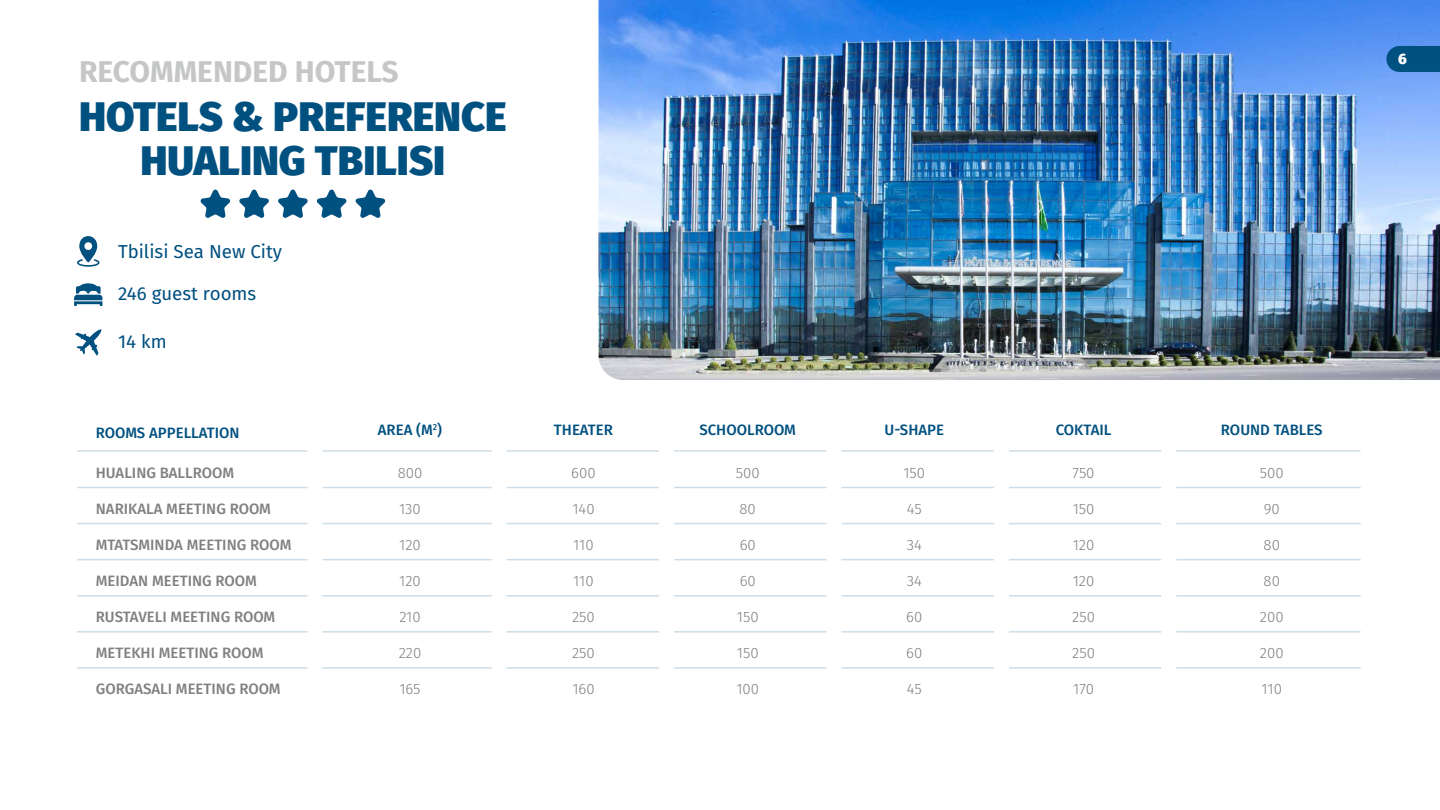
<style>
.page{position:relative;width:1440px;height:810px;background:#fff}
.page>*{position:absolute;margin:0;border:0;box-sizing:border-box;transform-origin:0 0}
.t1{font:800 41.25px/43.5px "Fira GO";color:#005080;text-align:center}
.t2{font:700 30px "Fira GO";color:#c5c6c7}
.t3{font:18.75px "Fira GO";color:#005080}
.t4{font:500 15px "Fira GO";color:#808080}
.t5{font:300 15px "Fira GO";color:#808080}
.t6{font:500 15px "Fira GO";color:#005080}
.t7{font:800 15px "Fira GO";color:#fff}
</style>
<div class="page">
<svg style="left:77px;top:236px;width:22px;height:31px"></svg>
<svg style="left:200px;top:189px;width:31px;height:29px"></svg>
<svg style="left:239px;top:189px;width:30px;height:29px"></svg>
<svg style="left:278px;top:189px;width:30px;height:29px"></svg>
<svg style="left:316px;top:189px;width:31px;height:29px"></svg>
<svg style="left:355px;top:189px;width:31px;height:29px"></svg>
<svg style="left:74px;top:283px;width:29px;height:23px"></svg>
<img style="left:599px;top:0;width:841px;height:380px">
<svg style="left:1386px;top:46px;width:54px;height:26px"></svg>
<hr style="left:77px;top:450px;width:1284px;height:2px;background:#005080">
<svg style="left:75px;top:329px;width:27px;height:27px"></svg>
<hr style="left:77px;top:487px;width:1284px;height:1px;background:#005080">
<hr style="left:77px;top:523px;width:1284px;height:1px;background:#005080">
<hr style="left:77px;top:559px;width:1284px;height:1px;background:#005080">
<hr style="left:77px;top:595px;width:1284px;height:1px;background:#005080">
<hr style="left:77px;top:631px;width:1284px;height:2px;background:#005080">
<hr style="left:77px;top:667px;width:1284px;height:2px;background:#005080">
<div style="left:307px;top:435px;width:15px;height:328px;background:#fff"></div>
<div style="left:492px;top:435px;width:15px;height:328px;background:#fff"></div>
<div style="left:659px;top:411px;width:15px;height:352px;background:#fff"></div>
<div style="left:827px;top:411px;width:15px;height:352px;background:#fff"></div>
<div style="left:994px;top:411px;width:15px;height:352px;background:#fff"></div>
<div style="left:1161px;top:411px;width:15px;height:352px;background:#fff"></div>
<h2 class="t2" style="left:79px;top:54px;width:321px">RECOMMENDED HOTELS</h2>
<h1 class="t1" style="left:79px;top:95px;width:429px">HOTELS &amp; PREFERENCE<br>HUALING TBILISI</h1>
<p class="t3" style="left:118px;top:241px;width:165px">Tbilisi Sea New City</p>
<p class="t3" style="left:118px;top:282px;width:140px">246 guest rooms</p>
<p class="t3" style="left:118px;top:330px;width:50px">14 km</p>
<p class="t6" style="left:96px;top:424px;width:145px">ROOMS APPELLATION</p>
<p class="t4" style="left:96px;top:464px;width:140px">HUALING BALLROOM</p>
<p class="t4" style="left:96px;top:500px;width:177px">NARIKALA MEETING ROOM</p>
<p class="t4" style="left:96px;top:536px;width:197px">MTATSMINDA MEETING ROOM</p>
<p class="t4" style="left:96px;top:572px;width:162px">MEIDAN MEETING ROOM</p>
<p class="t4" style="left:96px;top:608px;width:181px">RUSTAVELI MEETING ROOM</p>
<p class="t4" style="left:96px;top:644px;width:169px">METEKHI MEETING ROOM</p>
<p class="t4" style="left:96px;top:680px;width:186px">GORGASALI MEETING ROOM</p>
<p class="t6" style="left:378px;top:421px;width:66px">AREA (M<sup>2</sup>)</p>
<p class="t6" style="left:554px;top:421px;width:61px">THEATER</p>
<p class="t6" style="left:699px;top:421px;width:98px">SCHOOLROOM</p>
<p class="t6" style="left:885px;top:421px;width:61px">U-SHAPE</p>
<p class="t6" style="left:1056px;top:421px;width:57px">COKTAIL</p>
<p class="t6" style="left:1221px;top:421px;width:103px">ROUND TABLES</p>
<p class="t5" style="left:398px;top:464px;width:26px">800</p>
<p class="t5" style="left:399px;top:500px;width:23px">130</p>
<p class="t5" style="left:399px;top:536px;width:23px">120</p>
<p class="t5" style="left:399px;top:572px;width:23px">120</p>
<p class="t5" style="left:399px;top:608px;width:23px">210</p>
<p class="t5" style="left:399px;top:644px;width:24px">220</p>
<p class="t5" style="left:399px;top:680px;width:23px">165</p>
<p class="t5" style="left:571px;top:464px;width:26px">600</p>
<p class="t5" style="left:572px;top:500px;width:24px">140</p>
<p class="t5" style="left:573px;top:536px;width:22px">110</p>
<p class="t5" style="left:573px;top:572px;width:22px">110</p>
<p class="t5" style="left:572px;top:608px;width:24px">250</p>
<p class="t5" style="left:572px;top:644px;width:24px">250</p>
<p class="t5" style="left:572px;top:680px;width:24px">160</p>
<p class="t5" style="left:736px;top:464px;width:25px">500</p>
<p class="t5" style="left:740px;top:500px;width:18px">80</p>
<p class="t5" style="left:740px;top:536px;width:18px">60</p>
<p class="t5" style="left:740px;top:572px;width:18px">60</p>
<p class="t5" style="left:737px;top:608px;width:23px">150</p>
<p class="t5" style="left:737px;top:644px;width:23px">150</p>
<p class="t5" style="left:736px;top:680px;width:24px">100</p>
<p class="t5" style="left:903px;top:464px;width:23px">150</p>
<p class="t5" style="left:907px;top:500px;width:16px">45</p>
<p class="t5" style="left:907px;top:536px;width:16px">34</p>
<p class="t5" style="left:907px;top:572px;width:16px">34</p>
<p class="t5" style="left:906px;top:608px;width:18px">60</p>
<p class="t5" style="left:906px;top:644px;width:18px">60</p>
<p class="t5" style="left:907px;top:680px;width:16px">45</p>
<p class="t5" style="left:1073px;top:464px;width:23px">750</p>
<p class="t5" style="left:1073px;top:500px;width:23px">150</p>
<p class="t5" style="left:1073px;top:536px;width:23px">120</p>
<p class="t5" style="left:1073px;top:572px;width:23px">120</p>
<p class="t5" style="left:1072px;top:608px;width:24px">250</p>
<p class="t5" style="left:1072px;top:644px;width:24px">250</p>
<p class="t5" style="left:1073px;top:680px;width:22px">170</p>
<p class="t5" style="left:1260px;top:464px;width:25px">500</p>
<p class="t5" style="left:1264px;top:500px;width:18px">90</p>
<p class="t5" style="left:1264px;top:536px;width:18px">80</p>
<p class="t5" style="left:1264px;top:572px;width:18px">80</p>
<p class="t5" style="left:1260px;top:608px;width:25px">200</p>
<p class="t5" style="left:1260px;top:644px;width:25px">200</p>
<p class="t5" style="left:1262px;top:680px;width:22px">110</p>
<p class="t7" style="left:1398px;top:50px;width:10px">6</p>
</div>
